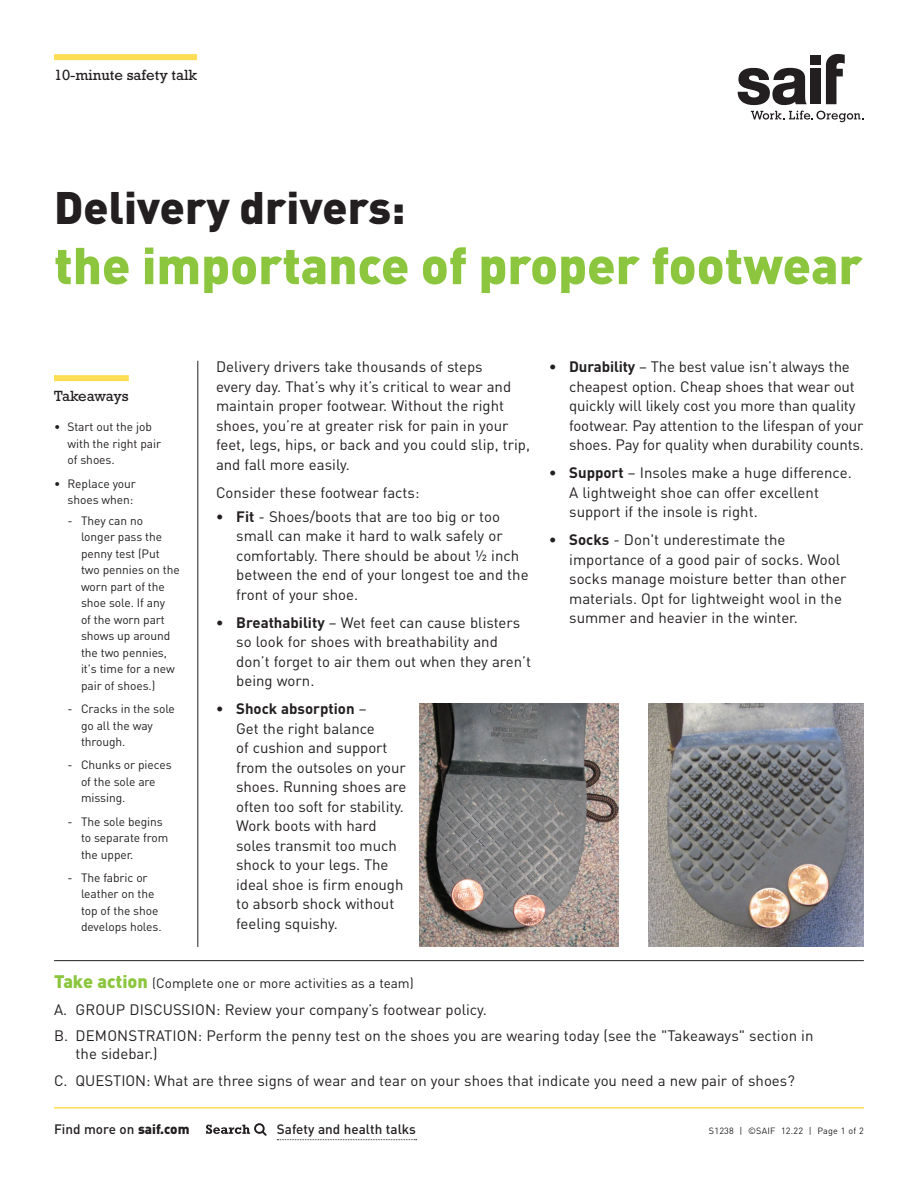
<style>
.page{position:relative;width:918px;height:1188px;background:#fff}
.page>*{position:absolute;margin:0;border:0;box-sizing:border-box;transform-origin:0 0}
.t1{font:900 51px "DINOT";color:#8bc63e}
.t2{font:900 45px "DINOT";color:#231f20}
.t3{font:15px/19.5px "DINOT";color:#231f20}
.t4{font:15px "Rockwell Std";color:#231f20}
.t5{font:13.5px "DINOT";color:#231f20}
.t6{font:500 13.5px "DINOT";color:#231f20}
.t7{font:12px/16.5px "DINOT";letter-spacing:-.005em;color:#231f20}
.t8{font:9px "DINOT";letter-spacing:.025em;color:#231f20}
.s1{font-weight:700}
.s2{font-weight:900;font-size:18px;color:#8bc63e}
.s3{font-weight:900}
</style>
<div class="page">
<svg style="left:277px;top:1139px;width:140px;height:1px"></svg>
<svg style="left:206px;top:1123px;width:61px;height:13px"></svg>
<div style="left:810px;top:69px;width:11px;height:35px;background:#231f20"></div>
<div style="left:810px;top:56px;width:11px;height:9px;background:#231f20"></div>
<svg style="left:738px;top:68px;width:69px;height:37px"></svg>
<svg style="left:826px;top:54px;width:19px;height:50px"></svg>
<svg style="left:751px;top:111px;width:113px;height:11px"></svg>
<div style="left:54px;top:54px;width:143px;height:6px;background:#ffdd54"></div>
<hr style="left:54px;top:1107px;width:810px;height:1px;background:#ffdd54">
<div style="left:54px;top:375px;width:75px;height:6px;background:#ffdd54"></div>
<hr style="left:198px;top:361px;width:1px;height:586px;background:#231f20">
<hr style="left:54px;top:960px;width:810px;height:1px;background:#231f20">
<img style="left:420px;top:704px;width:198px;height:243px">
<img style="left:648px;top:704px;width:216px;height:243px">
<p class="t4" style="left:54px;top:67px;width:145px">10-minute safety talk</p>
<h2 class="t2" style="left:54px;top:177px;width:353px">Delivery drivers:</h2>
<h1 class="t1" style="left:54px;top:231px;width:810px">the importance of proper footwear</h1>
<p class="t4" style="left:54px;top:388px;width:76px">Takeaways</p>
<p class="t7" style="left:68px;top:418px;width:95px;text-indent:-14px">• Start out the job with the right pair of shoes.</p>
<p class="t7" style="left:54px;top:475px;width:83px;text-align:right">• Replace your shoes when:</p>
<p class="t7" style="left:81px;top:512px;width:100px;text-indent:-14px">- They can no longer pass the penny test (Put two pennies on the worn part of the shoe sole. If any<br>of the worn part shows up around the two pennies, it's time for a new pair of shoes.)</p>
<p class="t7" style="left:81px;top:700px;width:95px;text-indent:-14px">- Cracks in the sole go all the way through.</p>
<p class="t7" style="left:81px;top:756px;width:92px;text-indent:-14px">- Chunks or pieces of the sole are missing.</p>
<p class="t7" style="left:81px;top:813px;width:89px;text-indent:-14px">- The sole begins to separate from the upper.</p>
<p class="t7" style="left:81px;top:869px;width:82px;text-indent:-14px">- The fabric or leather on the top of the shoe develops holes.</p>
<p class="t3" style="left:216px;top:356px;width:315px">Delivery drivers take thousands of steps<br>every day. That’s why it’s critical to wear and maintain proper footwear. Without the right shoes, you’re at greater risk for pain in your feet, legs, hips, or back and you could slip, trip, and fall more easily.</p>
<p class="t3" style="left:216px;top:482px;width:205px">Consider these footwear facts:</p>
<p class="t3" style="left:236px;top:506px;width:294px;text-indent:-20px"><span class="s1">• Fit</span> - Shoes/boots that are too big or too small can make it hard to walk safely or comfortably. There should be about ½ inch between the end of your longest toe and the front of your shoe.</p>
<p class="t3" style="left:236px;top:612px;width:296px;text-indent:-20px"><span class="s1">• Breathability</span> – Wet feet can cause blisters so look for shoes with breathability and don’t forget to air them out when they aren’t being worn.</p>
<p class="t3" style="left:236px;top:699px;width:172px;text-indent:-20px"><span class="s1">• Shock absorption</span> –<br>Get the right balance<br>of cushion and support from the outsoles on your shoes. Running shoes are often too soft for stability.<br>Work boots with hard soles transmit too much shock to your legs. The ideal shoe is firm enough to absorb shock without feeling squishy.</p>
<p class="t3" style="left:569px;top:356px;width:296px;text-indent:-20px"><span class="s1">• Durability</span> – The best value isn’t always the cheapest option. Cheap shoes that wear out quickly will likely cost you more than quality footwear. Pay attention to the lifespan of your shoes. Pay for quality when durability counts.</p>
<p class="t3" style="left:569px;top:463px;width:284px;text-indent:-20px"><span class="s1">• Support</span> – Insoles make a huge difference.<br>A lightweight shoe can offer excellent support if the insole is right.</p>
<p class="t3" style="left:569px;top:530px;width:279px;text-indent:-20px"><span class="s1">• Socks</span> - Don't underestimate the importance of a good pair of socks. Wool socks manage moisture better than other materials. Opt for lightweight wool in the summer and heavier in the winter.</p>
<p class="t5" style="left:54px;top:974px;width:361px"><span class="s2">Take action</span> (Complete one or more activities as a team)</p>
<p class="t3" style="left:54px;top:995px;width:761px;line-height:26.7px">A. GROUP DISCUSSION: Review your company’s footwear policy.<br>B. DEMONSTRATION: Perform the penny test on the shoes you are wearing today (see the "Takeaways" section in</p>
<p class="t3" style="left:54px;top:1040px;width:742px;line-height:26.7px;text-indent:22px">the sidebar.)<br>C. QUESTION: What are three signs of wear and tear on your shoes that indicate you need a new pair of shoes?</p>
<p class="t6" style="left:54px;top:1120px;width:137px">Find more on <span class="s3">saif.com</span></p>
<p class="t6" style="left:277px;top:1120px;width:141px">Safety and health talks</p>
<p class="t8" style="left:709px;top:1125px;width:156px">S1238 | ©SAIF 12.22 | Page 1 of 2</p>
</div>
